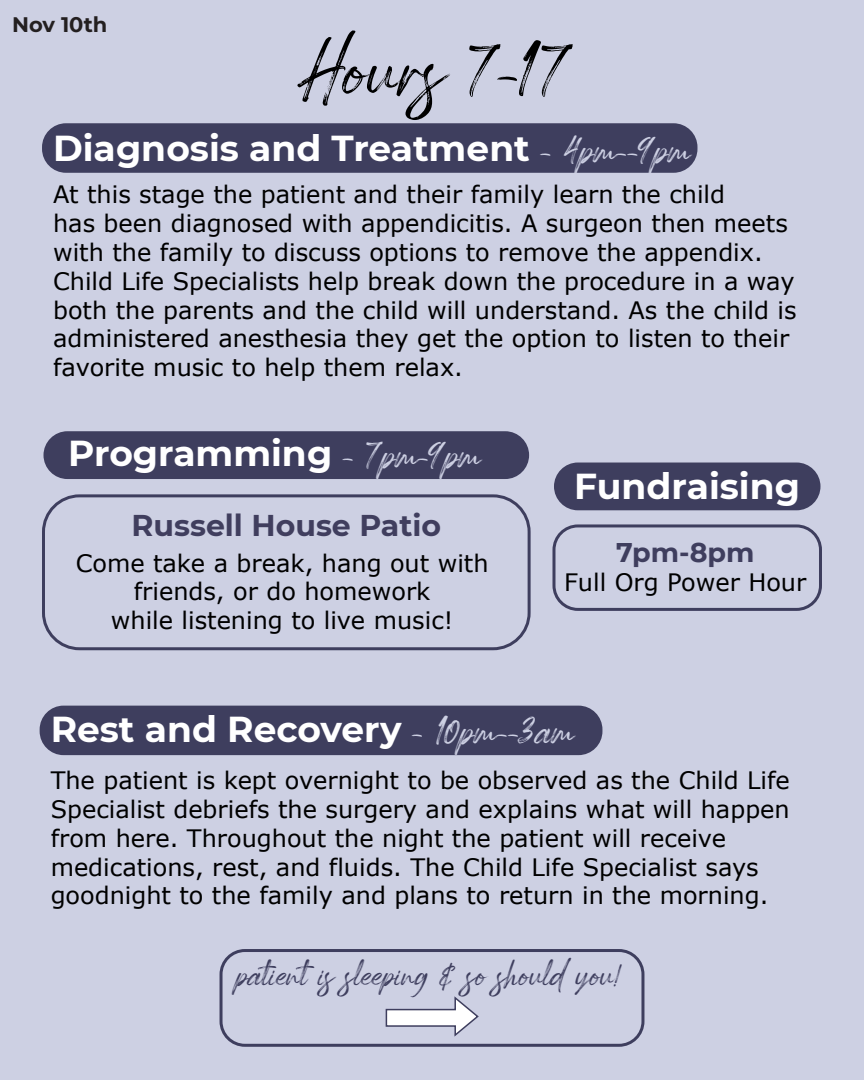
<style>
.page{position:relative;width:864px;height:1080px;background:#cdd0e3}
.page>*{position:absolute;margin:0;border:0;box-sizing:border-box;transform-origin:0 0}
.t1{font:75px "Spartwell";color:#000}
.t2{font:700 36px "Montserrat";color:#fff}
.t3{font:32.4px "Spartwell";color:#3e3e5e}
.t4{font:700 30px "Montserrat";color:#403e5e}
.t5{font:700 27px "Montserrat";color:#3f3e5e}
.t6{font:24px/28.8px "Verdana";color:#000}
.t7{font:700 21px "Montserrat";color:#231f20}
.s1{font-family:"Spartwell";font-weight:400;font-size:39px;color:#cdd0e3}
</style>
<div class="page">
<div style="left:42px;top:123px;width:655px;height:50px;background:#3e3e5e;border-radius:24px"></div>
<div style="left:40px;top:706px;width:562px;height:49px;background:#3e3e5e;border-radius:24px"></div>
<div style="left:44px;top:431px;width:485px;height:48px;background:#3e3e5e;border-radius:24px"></div>
<div style="left:552px;top:524px;width:270px;height:87px;border:3px solid #3e3e5e;border-radius:24px"></div>
<div style="left:42px;top:494px;width:489px;height:156px;border:3px solid #3e3e5e;border-radius:36px"></div>
<div style="left:554px;top:463px;width:266px;height:47px;background:#3e3e5e;border-radius:24px"></div>
<div style="left:220px;top:949px;width:424px;height:98px;border:3px solid #3e3e5e;border-radius:24px"></div>
<svg style="left:385px;top:996px;width:94px;height:41px"></svg>
<p class="t7" style="left:12px;top:9px;width:97px">Nov 10th</p>
<h1 class="t1" style="left:303px;top:21px;width:268px">Hours 7-17</h1>
<h2 class="t2" style="left:53px;top:122px;width:639px">Diagnosis and Treatment <span class="s1">- 4pm--9pm</span></h2>
<p class="t6" style="left:53px;top:181px;width:745px">At this stage the patient and their family learn the child<br>has been diagnosed with appendicitis. A surgeon then meets with the family to discuss options to remove the appendix.<br>Child Life Specialists help break down the procedure in a way both the parents and the child will understand. As the child is administered anesthesia they get the option to listen to their favorite music to help them relax.</p>
<h2 class="t2" style="left:68px;top:428px;width:414px">Programming <span class="s1">- 7pm-9pm</span></h2>
<p class="t4" style="left:132px;top:504px;width:311px">Russell House Patio</p>
<p class="t6" style="left:76px;top:549px;width:414px;text-align:center">Come take a break, hang out with friends, or do homework<br>while listening to live music!</p>
<h2 class="t2" style="left:574px;top:460px;width:227px">Fundraising</h2>
<p class="t5" style="left:616px;top:533px;width:140px">7pm-8pm</p>
<p class="t6" style="left:564px;top:568px;width:244px">Full Org Power Hour</p>
<h2 class="t2" style="left:51px;top:703px;width:525px">Rest and Recovery <span class="s1">- 10pm--3am</span></h2>
<p class="t6" style="left:51px;top:766px;width:741px">The patient is kept overnight to be observed as the Child Life Specialist debriefs the surgery and explains what will happen from here. Throughout the night the patient will receive medications, rest, and fluids. The Child Life Specialist says goodnight to the family and plans to return in the morning.</p>
<h3 class="t3" style="left:236px;top:954px;width:386px">patient is sleeping &amp; so should you!</h3>
</div>
